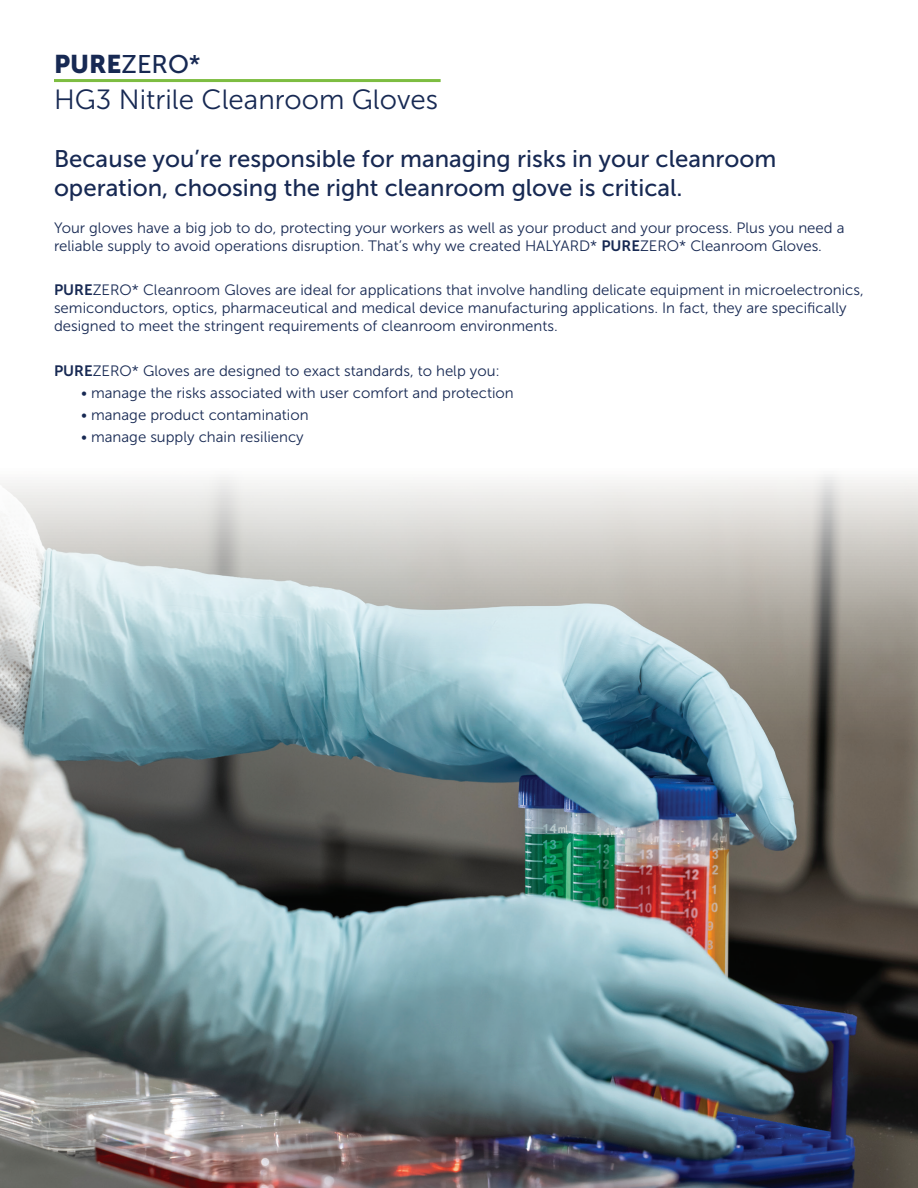
<style>
.page{position:relative;width:918px;height:1188px;background:#fff}
.page>*{position:absolute;margin:0;border:0;box-sizing:border-box;transform-origin:0 0}
.t1{font:27.75px "Museo Sans 300";color:#172953}
.t2{font:25.5px "Museo Sans 500";color:#172953}
.t3{font:24px/28.8px "Museo Sans 500";color:#172953}
.t4{font:15px/18px "Museo Sans 300";color:#172953}
.s1{font-family:"Museo Sans 900"}
.s2{font-family:"Museo Sans 700"}
</style>
<div class="page">
<img style="left:0;top:474px;width:918px;height:714px">
<hr style="left:54px;top:79px;width:387px;height:3px;background:#7dbd41">
<h2 class="t2" style="left:54px;top:50px;width:148px"><span class="s1">PURE</span>ZERO*</h2>
<h1 class="t1" style="left:54px;top:85px;width:386px">HG3 Nitrile Cleanroom Gloves</h1>
<h3 class="t3" style="left:54px;top:145px;width:724px">Because you’re responsible for managing risks in your cleanroom operation, choosing the right cleanroom glove is critical.</h3>
<p class="t4" style="left:54px;top:219px;width:792px">Your gloves have a big job to do, protecting your workers as well as your product and your process. Plus you need a reliable supply to avoid operations disruption. That’s why we created HALYARD* <span class="s2">PURE</span>ZERO* Cleanroom Gloves.</p>
<p class="t4" style="left:54px;top:281px;width:811px"><span class="s2">PURE</span>ZERO* Cleanroom Gloves are ideal for applications that involve handling delicate equipment in microelectronics, semiconductors, optics, pharmaceutical and medical device manufacturing applications. In fact, they are specifically designed to meet the stringent requirements of cleanroom environments.</p>
<p class="t4" style="left:54px;top:362px;width:447px"><span class="s2">PURE</span>ZERO* Gloves are designed to exact standards, to help you:</p>
<p class="t4" style="left:81px;top:384px;width:434px">• manage the risks associated with user comfort and protection</p>
<p class="t4" style="left:81px;top:406px;width:229px">• manage product contamination</p>
<p class="t4" style="left:81px;top:428px;width:224px">• manage supply chain resiliency</p>
</div>
